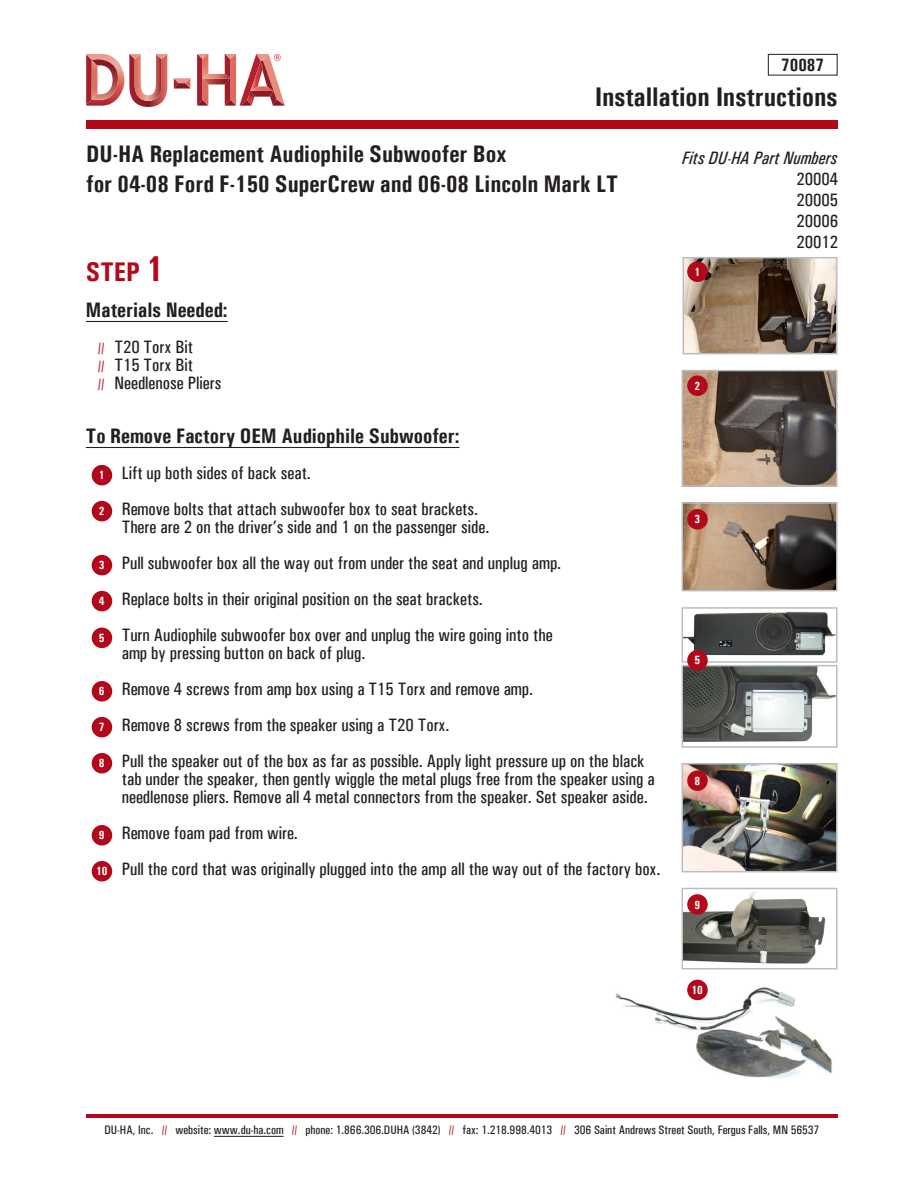
<style>
.page{position:relative;width:918px;height:1188px;background:#fff}
.page>*{position:absolute;margin:0;border:0;box-sizing:border-box;transform-origin:0 0}
.t1{font:700 condensed 27px "Univers";color:#231f20}
.t2{font:700 condensed 27px "Univers";color:#b2081a}
.t3{font:700 condensed 24px "Univers";color:#231f20}
.t4{font:700 condensed 21px "Univers";color:#231f20}
.t5{font:500 condensed 18px "Univers";color:#231f20}
.t6{font:italic 500 condensed 18px "Univers";color:#231f20}
.t7{font:700 condensed 18px "Univers";color:#231f20}
.t8{font:500 condensed 12.3px "Univers";color:#231f20}
.t9{font:700 condensed 12px "Univers";color:#fff}
.s1{font-size:36px}
.s2{font-size:15px;color:#b2081a}
.s3{color:#b2081a}
</style>
<div class="page">
<div style="left:86px;top:120px;width:752px;height:9px;background:#b2081a"></div>
<hr style="left:86px;top:1114px;width:752px;height:4px;background:#b2081a">
<hr style="left:86px;top:321px;width:142px;height:1px;background:#231f20">
<hr style="left:86px;top:447px;width:374px;height:1px;background:#231f20">
<hr style="left:214px;top:1136px;width:70px;height:1px;background:#231f20">
<svg style="left:86px;top:54px;width:81px;height:53px"></svg>
<svg style="left:174px;top:78px;width:16px;height:11px"></svg>
<svg style="left:197px;top:54px;width:88px;height:52px"></svg>
<div style="left:768px;top:54px;width:70px;height:21px;border:1px solid #231f20"></div>
<div style="left:92px;top:465px;width:20px;height:20px;background:#b2081a;border-radius:50%"></div>
<div style="left:92px;top:501px;width:20px;height:20px;background:#b2081a;border-radius:50%"></div>
<div style="left:92px;top:555px;width:20px;height:20px;background:#b2081a;border-radius:50%"></div>
<div style="left:92px;top:591px;width:20px;height:20px;background:#b2081a;border-radius:50%"></div>
<div style="left:92px;top:628px;width:20px;height:20px;background:#b2081a;border-radius:50%"></div>
<div style="left:92px;top:681px;width:20px;height:21px;background:#b2081a;border-radius:50%"></div>
<div style="left:92px;top:717px;width:20px;height:20px;background:#b2081a;border-radius:50%"></div>
<div style="left:92px;top:753px;width:20px;height:21px;background:#b2081a;border-radius:50%"></div>
<div style="left:92px;top:825px;width:20px;height:21px;background:#b2081a;border-radius:50%"></div>
<div style="left:92px;top:861px;width:20px;height:21px;background:#b2081a;border-radius:50%"></div>
<img style="left:686px;top:260px;width:149px;height:91px">
<div style="left:683px;top:257px;width:155px;height:97px;border:2px solid #bcbdc0"></div>
<div style="left:687px;top:261px;width:21px;height:21px;background:#b2081a;border-radius:50%"></div>
<img style="left:685px;top:505px;width:150px;height:83px">
<div style="left:682px;top:502px;width:156px;height:89px;border:2px solid #bcbdc0"></div>
<div style="left:687px;top:509px;width:21px;height:21px;background:#b2081a;border-radius:50%"></div>
<img style="left:685px;top:373px;width:150px;height:111px">
<div style="left:682px;top:370px;width:156px;height:117px;border:2px solid #bcbdc0"></div>
<div style="left:687px;top:375px;width:21px;height:21px;background:#b2081a;border-radius:50%"></div>
<img style="left:685px;top:668px;width:150px;height:74px">
<div style="left:682px;top:665px;width:156px;height:83px;border:2px solid #bcbdc0"></div>
<img style="left:685px;top:611px;width:150px;height:46px">
<div style="left:682px;top:607px;width:156px;height:56px;border:2px solid #bcbdc0"></div>
<div style="left:687px;top:650px;width:21px;height:21px;background:#b2081a;border-radius:50%"></div>
<img style="left:685px;top:766px;width:150px;height:103px">
<div style="left:682px;top:763px;width:156px;height:109px;border:2px solid #bcbdc0"></div>
<div style="left:687px;top:770px;width:21px;height:21px;background:#b2081a;border-radius:50%"></div>
<img style="left:685px;top:891px;width:141px;height:73px">
<div style="left:682px;top:888px;width:156px;height:81px;border:2px solid #bcbdc0"></div>
<img style="left:615px;top:984px;width:218px;height:93px">
<div style="left:687px;top:980px;width:21px;height:20px;background:#b2081a;border-radius:50%"></div>
<div style="left:687px;top:894px;width:21px;height:21px;background:#b2081a;border-radius:50%"></div>
<p class="t7" style="left:781px;top:54px;width:45px">70087</p>
<p class="t1" style="left:595px;top:80px;width:244px">Installation Instructions</p>
<p class="t3" style="left:86px;top:139px;width:422px">DU-HA Replacement Audiophile Subwoofer Box</p>
<p class="t3" style="left:86px;top:169px;width:534px">for 04-08 Ford F-150 SuperCrew and 06-08 Lincoln Mark LT</p>
<p class="t2" style="left:86px;top:256px;width:79px">STEP <span class="s1">1</span></p>
<p class="t4" style="left:86px;top:297px;width:143px">Materials Needed:</p>
<p class="t5" style="left:98px;top:337px;width:97px"><span class="s2">//</span> T20 Torx Bit</p>
<p class="t5" style="left:98px;top:355px;width:97px"><span class="s2">//</span> T15 Torx Bit</p>
<p class="t5" style="left:98px;top:373px;width:125px"><span class="s2">//</span> Needlenose Pliers</p>
<p class="t4" style="left:86px;top:423px;width:375px">To Remove Factory OEM Audiophile Subwoofer:</p>
<p class="t5" style="left:122px;top:463px;width:191px">Lift up both sides of back seat.</p>
<p class="t5" style="left:122px;top:499px;width:358px">Remove bolts that attach subwoofer box to seat brackets.</p>
<p class="t5" style="left:122px;top:517px;width:369px">There are 2 on the driver’s side and 1 on the passenger side.</p>
<p class="t5" style="left:122px;top:553px;width:441px">Pull subwoofer box all the way out from under the seat and unplug amp.</p>
<p class="t5" style="left:122px;top:589px;width:363px">Replace bolts in their original position on the seat brackets.</p>
<p class="t5" style="left:122px;top:625px;width:432px">Turn Audiophile subwoofer box over and unplug the wire going into the</p>
<p class="t5" style="left:122px;top:643px;width:245px">amp by pressing button on back of plug.</p>
<p class="t5" style="left:122px;top:679px;width:413px">Remove 4 screws from amp box using a T15 Torx and remove amp.</p>
<p class="t5" style="left:122px;top:715px;width:329px">Remove 8 screws from the speaker using a T20 Torx.</p>
<p class="t5" style="left:122px;top:751px;width:524px">Pull the speaker out of the box as far as possible. Apply light pressure up on the black</p>
<p class="t5" style="left:122px;top:769px;width:535px">tab under the speaker, then gently wiggle the metal plugs free from the speaker using a</p>
<p class="t5" style="left:122px;top:787px;width:528px">needlenose pliers. Remove all 4 metal connectors from the speaker. Set speaker aside.</p>
<p class="t5" style="left:122px;top:823px;width:178px">Remove foam pad from wire.</p>
<p class="t5" style="left:122px;top:859px;width:540px">Pull the cord that was originally plugged into the amp all the way out of the factory box.</p>
<p class="t9" style="left:99px;top:468px;width:7px">1</p>
<p class="t9" style="left:99px;top:504px;width:7px">2</p>
<p class="t9" style="left:99px;top:558px;width:7px">3</p>
<p class="t9" style="left:99px;top:594px;width:7px">4</p>
<p class="t9" style="left:99px;top:631px;width:7px">5</p>
<p class="t9" style="left:99px;top:684px;width:7px">6</p>
<p class="t9" style="left:99px;top:720px;width:7px">7</p>
<p class="t9" style="left:99px;top:756px;width:7px">8</p>
<p class="t9" style="left:99px;top:828px;width:7px">9</p>
<p class="t9" style="left:96px;top:864px;width:13px">10</p>
<p class="t6" style="left:682px;top:147px;width:157px">Fits DU-HA Part Numbers</p>
<p class="t5" style="left:797px;top:169px;width:43px">20004</p>
<p class="t5" style="left:797px;top:190px;width:43px">20005</p>
<p class="t5" style="left:797px;top:211px;width:43px">20006</p>
<p class="t5" style="left:797px;top:232px;width:43px">20012</p>
<p class="t9" style="left:694px;top:264px;width:7px">1</p>
<p class="t9" style="left:694px;top:378px;width:7px">2</p>
<p class="t9" style="left:694px;top:512px;width:7px">3</p>
<p class="t9" style="left:694px;top:653px;width:7px">5</p>
<p class="t9" style="left:694px;top:773px;width:7px">8</p>
<p class="t9" style="left:694px;top:897px;width:7px">9</p>
<p class="t9" style="left:692px;top:983px;width:13px">10</p>
<p class="t8" style="left:104px;top:1123px;width:716px">DU-HA, Inc. <span class="s3">//</span> website: www.du-ha.com <span class="s3">//</span> phone: 1.866.306.DUHA (3842) <span class="s3">//</span> fax: 1.218.998.4013 <span class="s3">//</span> 306 Saint Andrews Street South, Fergus Falls, MN 56537</p>
</div>
